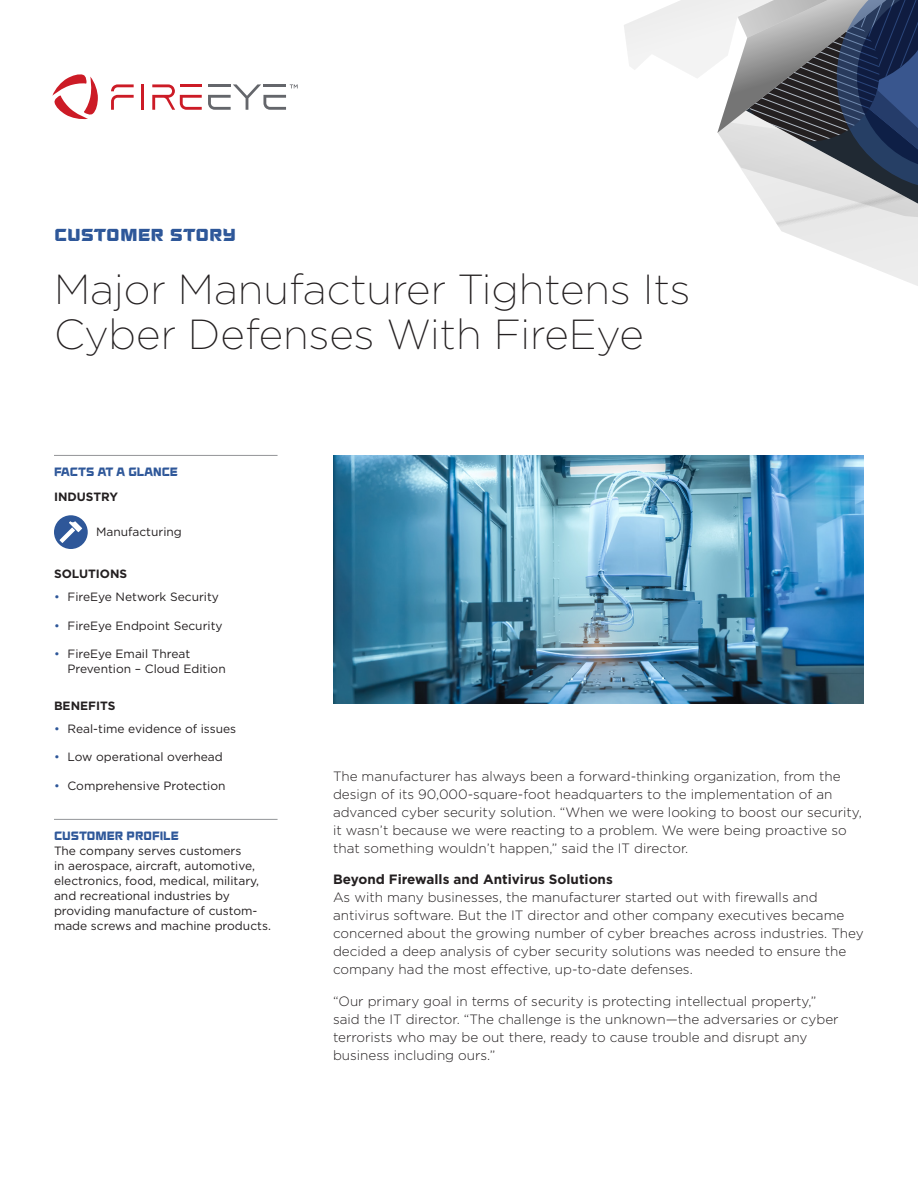
<style>
.page{position:relative;width:918px;height:1188px;background:#fff}
.page>*{position:absolute;margin:0;border:0;box-sizing:border-box;transform-origin:0 0}
.t1{font:200 42px/45px "Gotham";color:#231f20}
.t2{font:21px "Fire Eye Display U";color:#2e5799}
.Body_Text_9_12{font:300 13.5px/18px "Gotham";color:#231f20}
.Subhead_Level_1{font:700 13.5px "Gotham";color:#231f20}
.Sidebar__Body_text{font:12px/15px "Gotham";color:#231f20}
.side_bar_title_with{font:12px "Fire Eye Display U";color:#2e5799}
.t3{font:700 12px "Gotham";color:#231f20}
.s1{color:#2e5799}
</style>
<div class="page">
<div style="left:54px;top:515px;width:34px;height:34px;background:#2e5799;border-radius:50%"></div>
<svg style="left:60px;top:521px;width:22px;height:22px"></svg>
<hr style="left:141px;top:84px;width:3px;height:26px;background:#cc1b26">
<svg style="left:111px;top:84px;width:23px;height:26px"></svg>
<svg style="left:152px;top:84px;width:50px;height:26px"></svg>
<svg style="left:52px;top:74px;width:46px;height:46px"></svg>
<svg style="left:208px;top:84px;width:90px;height:26px"></svg>
<svg style="left:624px;top:0;width:294px;height:286px"></svg>
<img style="left:333px;top:456px;width:531px;height:247px">
<hr style="left:54px;top:455px;width:224px;height:1px;background:#939598">
<hr style="left:54px;top:819px;width:224px;height:1px;background:#939598">
<p class="t2" style="left:54px;top:222px;width:184px">customer story</p>
<p class="t1" style="left:54px;top:265px;width:638px">Major Manufacturer Tightens Its<br>Cyber Defenses With FireEye</p>
<p class="side_bar_title_with" style="left:54px;top:465px;width:126px">FACTS AT A GLANCE</p>
<p class="t3" style="left:54px;top:489px;width:66px">INDUSTRY</p>
<p class="Sidebar__Body_text" style="left:96px;top:524px;width:87px">Manufacturing</p>
<p class="t3" style="left:54px;top:566px;width:75px">SOLUTIONS</p>
<p class="Sidebar__Body_text" style="left:54px;top:589px;width:167px"><span class="s1">•</span> FireEye Network Security</p>
<p class="Sidebar__Body_text" style="left:54px;top:618px;width:170px"><span class="s1">•</span> FireEye Endpoint Security</p>
<p class="Sidebar__Body_text" style="left:68px;top:646px;width:160px;text-indent:-14px"><span class="s1">•</span> FireEye Email Threat<br>Prevention – Cloud Edition</p>
<p class="t3" style="left:54px;top:698px;width:63px">BENEFITS</p>
<p class="Sidebar__Body_text" style="left:54px;top:721px;width:184px"><span class="s1">•</span> Real-time evidence of issues</p>
<p class="Sidebar__Body_text" style="left:54px;top:749px;width:170px"><span class="s1">•</span> Low operational overhead</p>
<p class="Sidebar__Body_text" style="left:54px;top:778px;width:173px"><span class="s1">•</span> Comprehensive Protection</p>
<p class="Body_Text_9_12" style="left:333px;top:767px;width:530px">The manufacturer has always been a forward-thinking organization, from the design of its 90,000-square-foot headquarters to the implementation of an advanced cyber security solution. “When we were looking to boost our security, it wasn’t because we were reacting to a problem. We were being proactive so that something wouldn’t happen,” said the IT director.</p>
<p class="Subhead_Level_1" style="left:333px;top:871px;width:281px">Beyond Firewalls and Antivirus Solutions</p>
<p class="Body_Text_9_12" style="left:333px;top:888px;width:532px">As with many businesses, the manufacturer started out with firewalls and antivirus software. But the IT director and other company executives became concerned about the growing number of cyber breaches across industries. They decided a deep analysis of cyber security solutions was needed to ensure the company had the most effective, up-to-date defenses.</p>
<p class="Body_Text_9_12" style="left:333px;top:992px;width:507px">“Our primary goal in terms of security is protecting intellectual property,” said the IT director. “The challenge is the unknown—the adversaries or cyber terrorists who may be out there, ready to cause trouble and disrupt any business including ours.”</p>
<p class="side_bar_title_with" style="left:54px;top:829px;width:126px">CUSTOMER PROFILE</p>
<p class="Sidebar__Body_text" style="left:54px;top:843px;width:218px">The company serves customers<br>in aerospace, aircraft, automotive, electronics, food, medical, military, and recreational industries by providing manufacture of custom&shy;made screws and machine products.</p>
</div>
